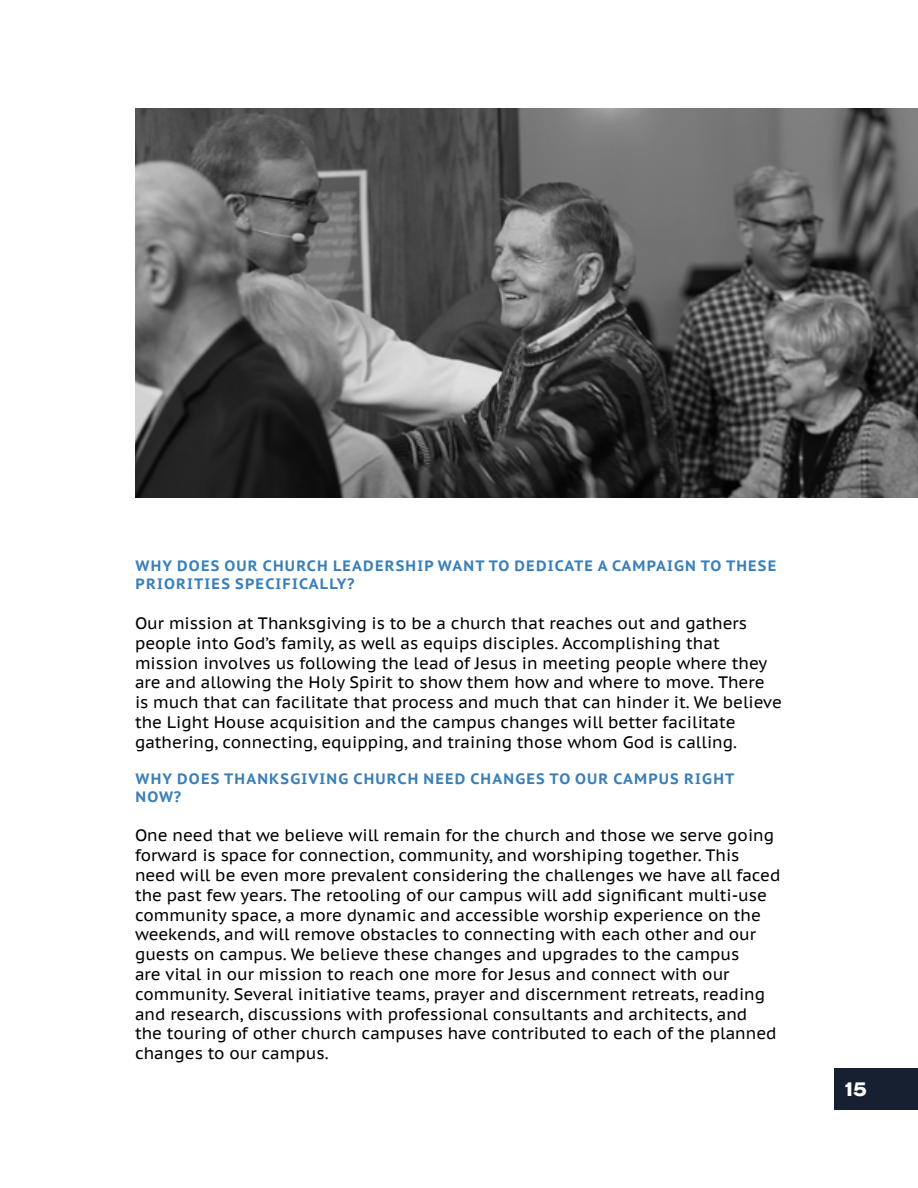
<style>
.page{position:relative;width:918px;height:1188px;background:#fff}
.page>*{position:absolute;margin:0;border:0;box-sizing:border-box;transform-origin:0 0}
.t1{font:700 18px "Bau OT";color:#fff}
.t2{font:16.5px/19.8px "PT Sans Caption";color:#000}
.t3{font:700 15px/18px "PT Sans Caption";letter-spacing:.08em;color:#387fb9}
</style>
<div class="page">
<div style="left:835px;top:1068px;width:83px;height:42px;background:#162030"></div>
<img style="left:135px;top:108px;width:783px;height:390px">
<p class="t3" style="left:136px;top:557px;width:642px">WHY DOES OUR CHURCH LEADERSHIP WANT TO DEDICATE A CAMPAIGN TO THESE<br>PRIORITIES SPECIFICALLY?</p>
<p class="t2" style="left:135px;top:613px;width:648px">Our mission at Thanksgiving is to be a church that reaches out and gathers people into God’s family, as well as equips disciples. Accomplishing that mission involves us following the lead of Jesus in meeting people where they are and allowing the Holy Spirit to show them how and where to move. There is much that can facilitate that process and much that can hinder it. We believe the Light House acquisition and the campus changes will better facilitate gathering, connecting, equipping, and training those whom God is calling.</p>
<p class="t3" style="left:136px;top:769px;width:600px">WHY DOES THANKSGIVING CHURCH NEED CHANGES TO OUR CAMPUS RIGHT<br>NOW?</p>
<p class="t2" style="left:135px;top:825px;width:647px">One need that we believe will remain for the church and those we serve going forward is space for connection, community, and worshiping together. This need will be even more prevalent considering the challenges we have all faced the past few years. The retooling of our campus will add significant multi-use community space, a more dynamic and accessible worship experience on the weekends, and will remove obstacles to connecting with each other and our guests on campus. We believe these changes and upgrades to the campus<br>are vital in our mission to reach one more for Jesus and connect with our community. Several initiative teams, prayer and discernment retreats, reading and research, discussions with professional consultants and architects, and<br>the touring of other church campuses have contributed to each of the planned changes to our campus.</p>
<p class="t1" style="left:845px;top:1077px;width:23px">15</p>
</div>
